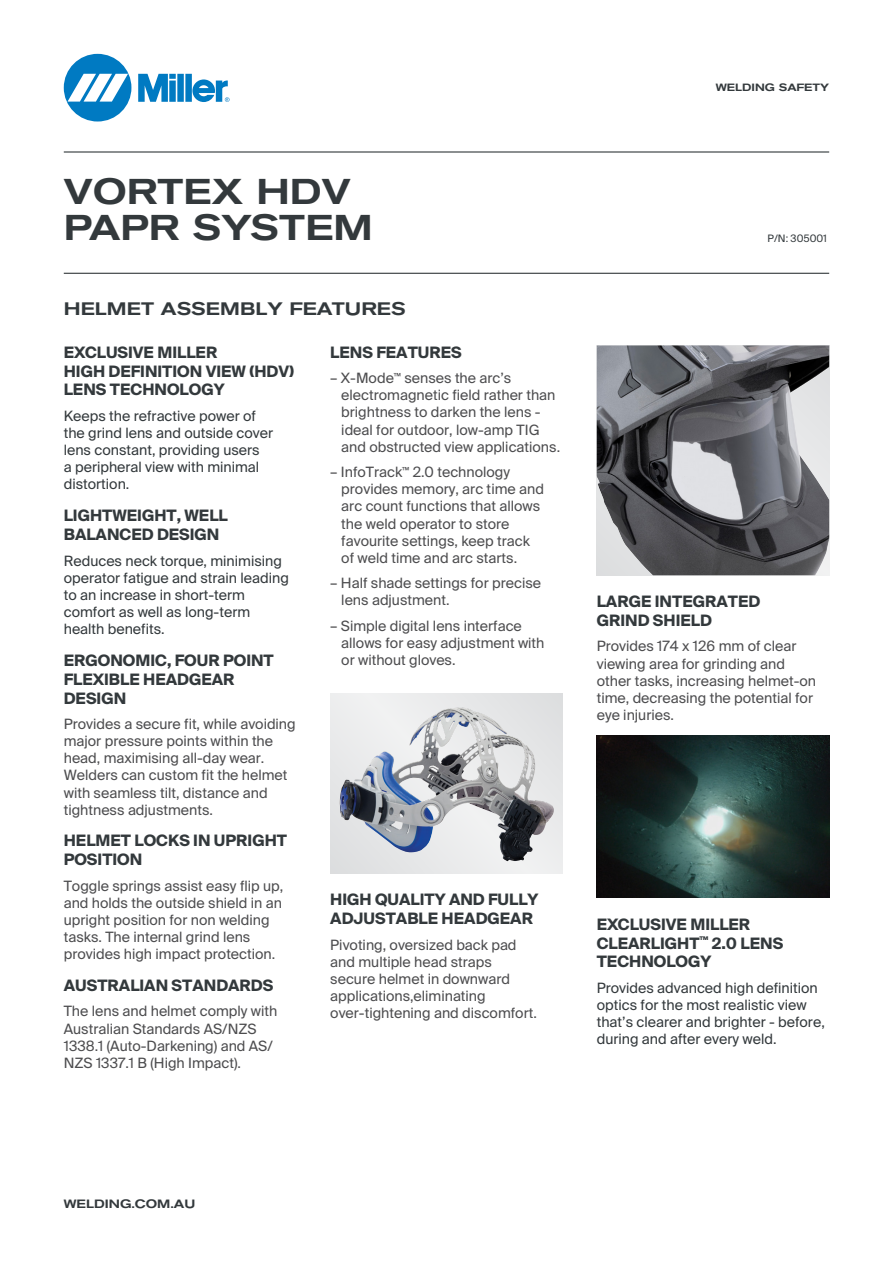
<style>
.page{position:relative;width:893px;height:1263px;background:#fff}
.page>*{position:absolute;margin:0;border:0;box-sizing:border-box;transform-origin:0 0}
.t1{font:500 expanded 35.7px/35.7px "Akzidenz Grotesk BE";color:#33393c}
.t2{font:500 expanded 18px "Akzidenz Grotesk BE";color:#33393c}
.t3{font:700 15.75px/18.9px "Suisse Intl";color:#33393c}
.t4{font:14.25px/17.1px "Suisse Intl";color:#4d4d4f}
.t5{font:14.25px/17.1px "Suisse Intl";color:#33393c}
.t6{font:500 expanded 12px "Akzidenz Grotesk BE";color:#33393c}
.t7{font:500 expanded 10.5px "Akzidenz Grotesk BE";color:#33393c}
.t8{font:10.2px "Suisse Intl";color:#33393c}
</style>
<div class="page">
<hr style="left:64px;top:151px;width:765px;height:2px;background:#33393c">
<hr style="left:64px;top:273px;width:765px;height:1px;background:#33393c">
<svg style="left:64px;top:54px;width:166px;height:68px"></svg>
<svg style="left:330px;top:694px;width:233px;height:180px;background:#cecfd1"></svg>
<img style="left:340px;top:708px;width:164px;height:144px">
<img style="left:597px;top:345px;width:232px;height:230px">
<img style="left:597px;top:735px;width:232px;height:163px">
<h1 class="t1" style="left:64px;top:174px;width:311px">VORTEX HDV<br>PAPR SYSTEM</h1>
<p class="t2" style="left:64px;top:298px;width:343px">HELMET ASSEMBLY FEATURES</p>
<p class="t3" style="left:64px;top:343px;width:232px">EXCLUSIVE MILLER<br>HIGH DEFINITION VIEW (HDV)<br>LENS TECHNOLOGY</p>
<p class="t5" style="left:64px;top:408px;width:211px">Keeps the refractive power of the grind lens and outside cover lens constant, providing users<br>a peripheral view with minimal distortion.</p>
<p class="t3" style="left:64px;top:506px;width:166px">LIGHTWEIGHT, WELL<br>BALANCED DESIGN</p>
<p class="t5" style="left:64px;top:552px;width:227px">Reduces neck torque, minimising operator fatigue and strain leading to an increase in short-term comfort as well as long-term health benefits.</p>
<p class="t3" style="left:64px;top:651px;width:212px">ERGONOMIC, FOUR POINT<br>FLEXIBLE HEADGEAR<br>DESIGN</p>
<p class="t4" style="left:64px;top:716px;width:233px">Provides a secure fit, while avoiding major pressure points within the head, maximising all-day wear.<br>Welders can custom fit the helmet with seamless tilt, distance and tightness adjustments.</p>
<p class="t3" style="left:64px;top:831px;width:225px">HELMET LOCKS IN UPRIGHT<br>POSITION</p>
<p class="t4" style="left:64px;top:877px;width:221px">Toggle springs assist easy flip up, and holds the outside shield in an upright position for non welding tasks. The internal grind lens provides high impact protection.</p>
<p class="t3" style="left:64px;top:976px;width:211px">AUSTRALIAN STANDARDS</p>
<p class="t4" style="left:64px;top:1003px;width:215px">The lens and helmet comply with<br>Australian Standards AS/NZS<br>1338.1 (Auto-Darkening) and AS/<br>NZS 1337.1 B (High Impact).</p>
<p class="t3" style="left:330px;top:343px;width:133px">LENS FEATURES</p>
<p class="t4" style="left:341px;top:370px;width:220px;text-indent:-11px">– X-Mode<sup>™</sup> senses the arc’s electromagnetic field rather than brightness to darken the lens - ideal for outdoor, low-amp TIG and obstructed view applications.</p>
<p class="t4" style="left:341px;top:464px;width:204px;text-indent:-11px">– InfoTrack<sup>™</sup> 2.0 technology provides memory, arc time and arc count functions that allows the weld operator to store favourite settings, keep track of weld time and arc starts.</p>
<p class="t4" style="left:341px;top:575px;width:201px;text-indent:-11px">– Half shade settings for precise lens adjustment.</p>
<p class="t4" style="left:341px;top:618px;width:205px;text-indent:-11px">– Simple digital lens interface allows for easy adjustment with or without gloves.</p>
<p class="t3" style="left:330px;top:890px;width:210px">HIGH QUALITY AND FULLY<br>ADJUSTABLE HEADGEAR</p>
<p class="t4" style="left:330px;top:936px;width:208px">Pivoting, oversized back pad and multiple head straps secure helmet in downward applications,eliminating over-tightening and discomfort.</p>
<p class="t7" style="left:716px;top:81px;width:115px">WELDING SAFETY</p>
<p class="t8" style="left:768px;top:233px;width:61px">P/N: 305001</p>
<p class="t3" style="left:597px;top:592px;width:165px">LARGE INTEGRATED<br>GRIND SHIELD</p>
<p class="t4" style="left:597px;top:638px;width:221px">Provides 174 x 126 mm of clear viewing area for grinding and other tasks, increasing helmet-on time, decreasing the potential for eye injuries.</p>
<p class="t3" style="left:597px;top:915px;width:188px">EXCLUSIVE MILLER<br>CLEARLIGHT<sup>™</sup> 2.0 LENS<br>TECHNOLOGY</p>
<p class="t5" style="left:597px;top:979px;width:230px">Provides advanced high definition optics for the most realistic view that’s clearer and brighter - before, during and after every weld.</p>
<p class="t6" style="left:64px;top:1196px;width:133px">WELDING.COM.AU</p>
</div>
